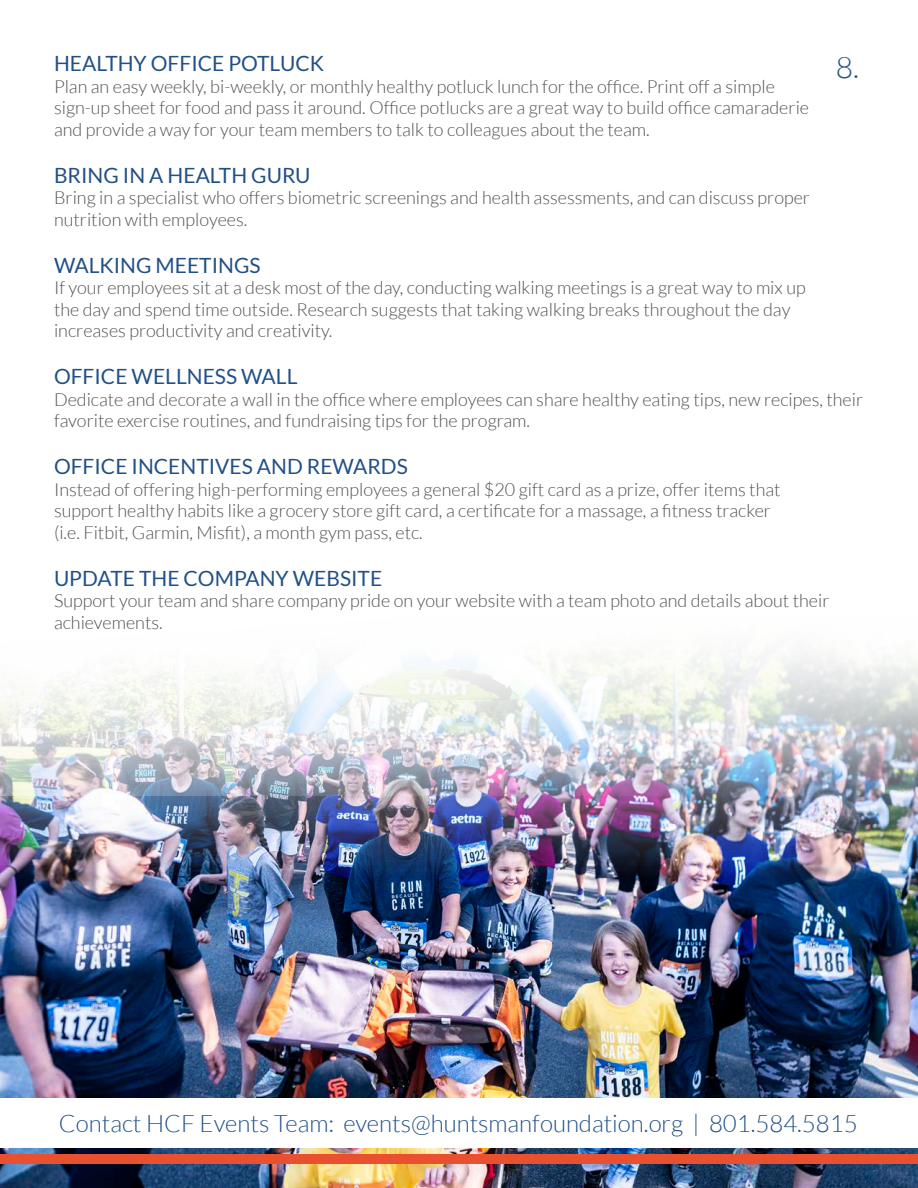
<style>
.page{position:relative;width:918px;height:1188px;background:#fff}
.page>*{position:absolute;margin:0;border:0;box-sizing:border-box;transform-origin:0 0}
.t1{font:300 30px "Lato";color:#215087}
.t2{font:300 24px "Lato";color:#215087}
.t3{font:21px "Lato";color:#215087}
.t4{font:300 18px/21.6px "Lato";color:#4f5151}
</style>
<div class="page">
<img style="left:0;top:796px;width:918px;height:392px">
<img style="left:0;top:653px;width:918px;height:143px">
<div style="left:0;top:1099px;width:918px;height:49px;background:#fff"></div>
<div style="left:0;top:1154px;width:918px;height:9px;background:#e85030"></div>
<p class="t3" style="left:54px;top:52px;width:272px">HEALTHY OFFICE POTLUCK</p>
<p class="t4" style="left:54px;top:75px;width:757px">Plan an easy weekly, bi-weekly, or monthly healthy potluck lunch for the office. Print off a simple sign-up sheet for food and pass it around. Office potlucks are a great way to build office camaraderie and provide a way for your team members to talk to colleagues about the team.</p>
<p class="t3" style="left:54px;top:163px;width:258px">BRING IN A HEALTH GURU</p>
<p class="t4" style="left:54px;top:187px;width:758px">Bring in a specialist who offers biometric screenings and health assessments, and can discuss proper nutrition with employees.</p>
<p class="t3" style="left:54px;top:253px;width:208px">WALKING MEETINGS</p>
<p class="t4" style="left:54px;top:277px;width:753px">If your employees sit at a desk most of the day, conducting walking meetings is a great way to mix up the day and spend time outside. Research suggests that taking walking breaks throughout the day increases productivity and creativity.</p>
<p class="t3" style="left:54px;top:365px;width:245px">OFFICE WELLNESS WALL</p>
<p class="t4" style="left:54px;top:389px;width:811px">Dedicate and decorate a wall in the office where employees can share healthy eating tips, new recipes, their favorite exercise routines, and fundraising tips for the program.</p>
<p class="t3" style="left:54px;top:455px;width:355px">OFFICE INCENTIVES AND REWARDS</p>
<p class="t4" style="left:54px;top:479px;width:728px">Instead of offering high-performing employees a general $20 gift card as a prize, offer items that support healthy habits like a grocery store gift card, a certificate for a massage, a fitness tracker (i.e. Fitbit, Garmin, Misfit), a month gym pass, etc.</p>
<p class="t3" style="left:54px;top:566px;width:330px">UPDATE THE COMPANY WEBSITE</p>
<p class="t4" style="left:54px;top:590px;width:777px">Support your team and share company pride on your website with a team photo and details about their achievements.</p>
<p class="t1" style="left:836px;top:51px;width:25px">8.</p>
<p class="t2" style="left:59px;top:1110px;width:800px">Contact HCF Events Team: events@huntsmanfoundation.org | 801.584.5815</p>
</div>
